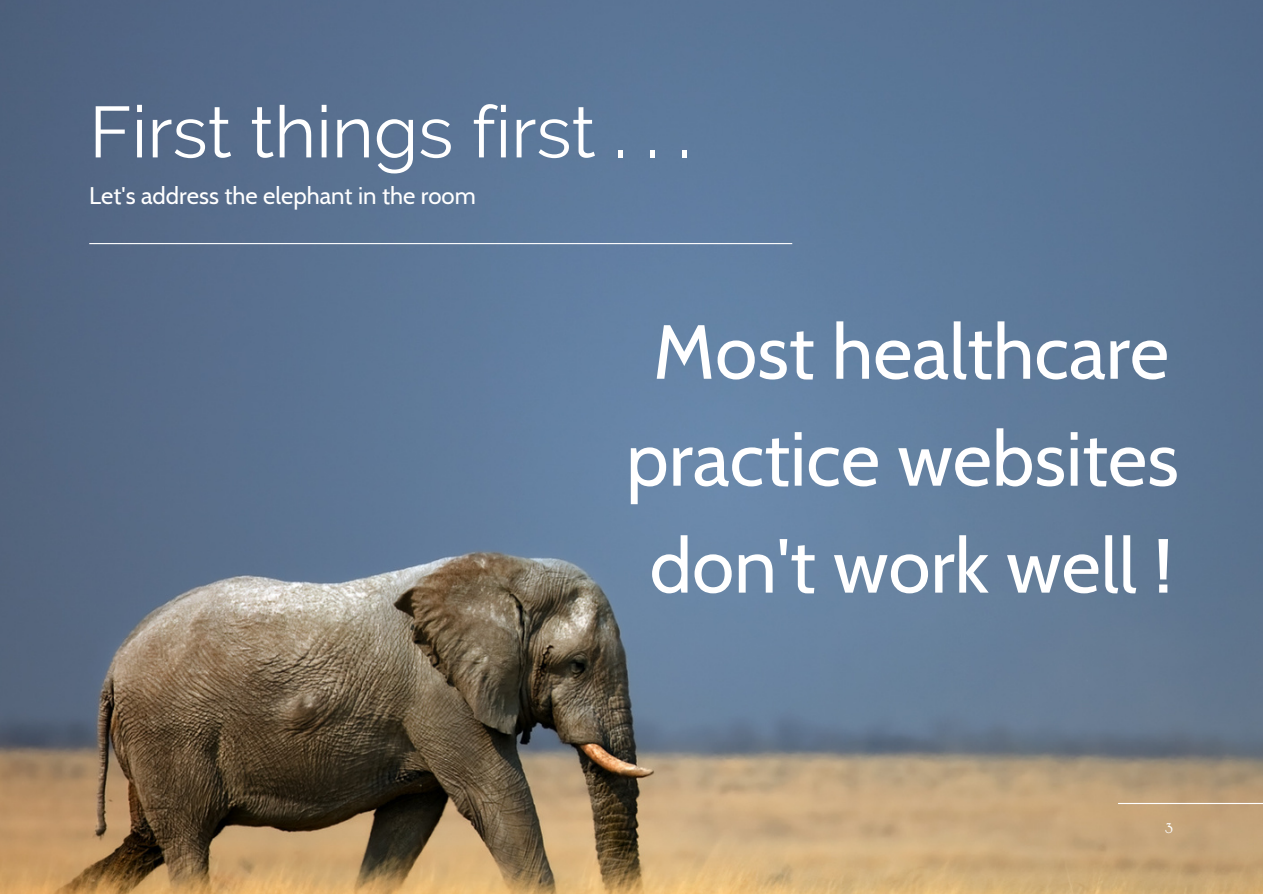
<style>
.page{position:relative;width:1263px;height:894px;background:#fff}
.page>*{position:absolute;margin:0;border:0;box-sizing:border-box;transform-origin:0 0}
.t1{font:76.5px/106.8px "Cabin";color:#fff;text-align:center}
.t2{font:72px "Raleway";color:#fff}
.t3{font:24px "Cabin";color:#fff}
.t4{font:15px "Ovo";color:#fff}
</style>
<div class="page">
<img style="left:0;top:0;width:1262px;height:893px">
<hr style="left:89px;top:243px;width:703px;height:1px;background:#fff">
<hr style="left:1118px;top:802px;width:145px;height:1px;background:#fff">
<p class="t2" style="left:89px;top:90px;width:604px">First things first . . .</p>
<p class="t3" style="left:89px;top:180px;width:388px">Let's address the elephant in the room</p>
<p class="t1" style="left:626px;top:298px;width:554px">Most healthcare practice websites</p>
<p class="t1" style="left:650px;top:511px;width:524px">don't work well !</p>
<p class="t4" style="left:1165px;top:820px;width:10px">3</p>
</div>
